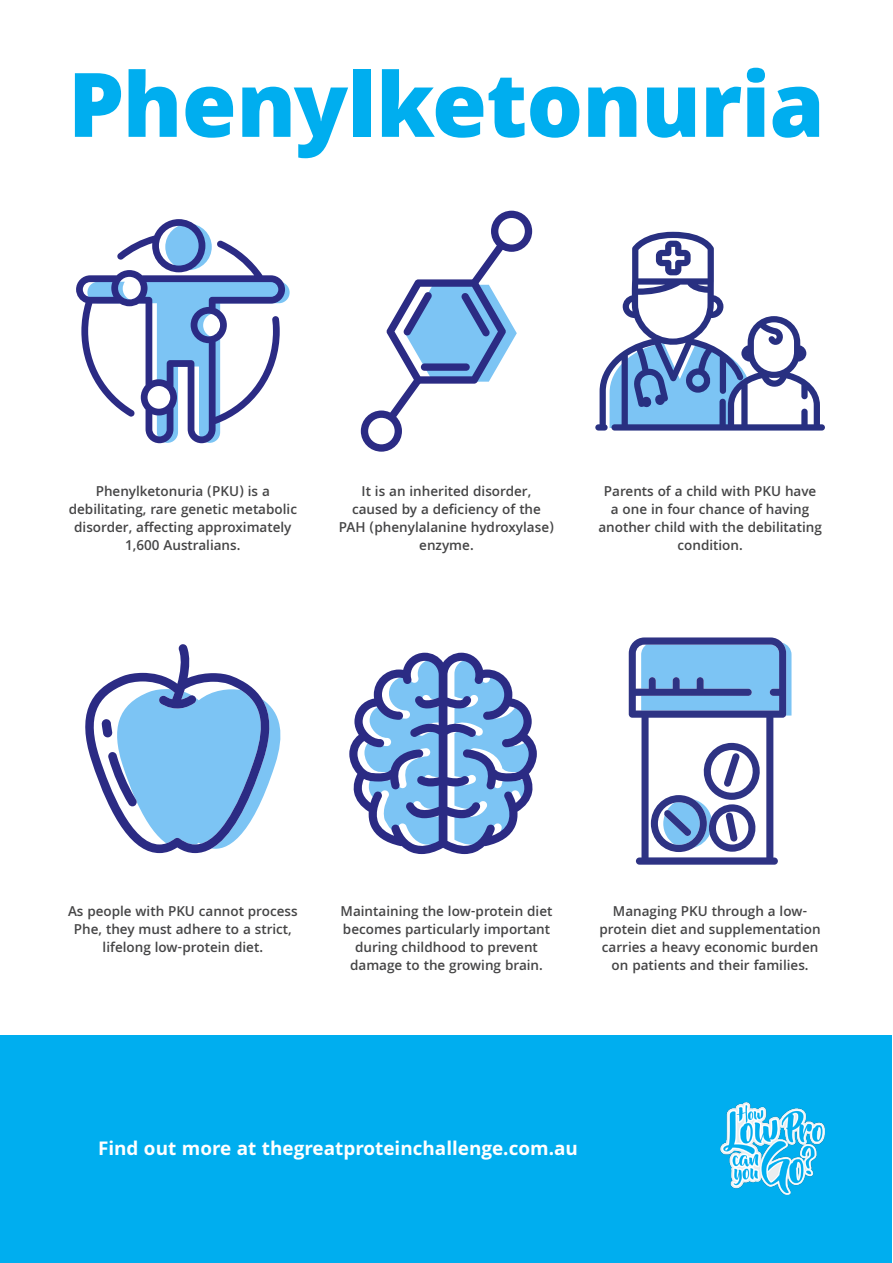
<style>
.page{position:relative;width:893px;height:1263px;background:#fff}
.page>*{position:absolute;margin:0;border:0;box-sizing:border-box;transform-origin:0 0}
.t1{font:800 99px "Khula";letter-spacing:-.01em;color:#00aeef}
.t2{font:700 21px "Khula";color:#fff}
.t3{font:600 15px/18px "Khula";color:#454546;text-align:center}
</style>
<div class="page">
<div style="left:1px;top:1035px;width:891px;height:227px;background:#00aeef"></div>
<img style="left:720px;top:1102px;width:105px;height:93px">
<svg style="left:76px;top:219px;width:214px;height:224px"></svg>
<svg style="left:361px;top:211px;width:171px;height:241px"></svg>
<svg style="left:595px;top:232px;width:230px;height:199px"></svg>
<svg style="left:656px;top:241px;width:35px;height:34px"></svg>
<svg style="left:85px;top:644px;width:196px;height:209px"></svg>
<svg style="left:349px;top:653px;width:188px;height:201px"></svg>
<svg style="left:629px;top:637px;width:162px;height:228px"></svg>
<p class="t1" style="left:68px;top:45px;width:758px">Phenylketonuria</p>
<p class="t3" style="left:69px;top:482px;width:230px">Phenylketonuria (PKU) is a debilitating, rare genetic metabolic disorder, affecting approximately<br>1,600 Australians.</p>
<p class="t3" style="left:339px;top:482px;width:217px">It is an inherited disorder, caused by a deficiency of the<br>PAH (phenylalanine hydroxylase) enzyme.</p>
<p class="t3" style="left:598px;top:482px;width:225px">Parents of a child with PKU have a one in four chance of having another child with the debilitating condition.</p>
<p class="t3" style="left:68px;top:901px;width:231px">As people with PKU cannot process<br>Phe, they must adhere to a strict, lifelong low-protein diet.</p>
<p class="t3" style="left:341px;top:901px;width:213px">Maintaining the low-protein diet becomes particularly important during childhood to prevent damage to the growing brain.</p>
<p class="t3" style="left:600px;top:901px;width:223px">Managing PKU through a low&shy;protein diet and supplementation carries a heavy economic burden on patients and their families.</p>
<p class="t2" style="left:98px;top:1136px;width:481px">Find out more at thegreatproteinchallenge.com.au</p>
</div>
